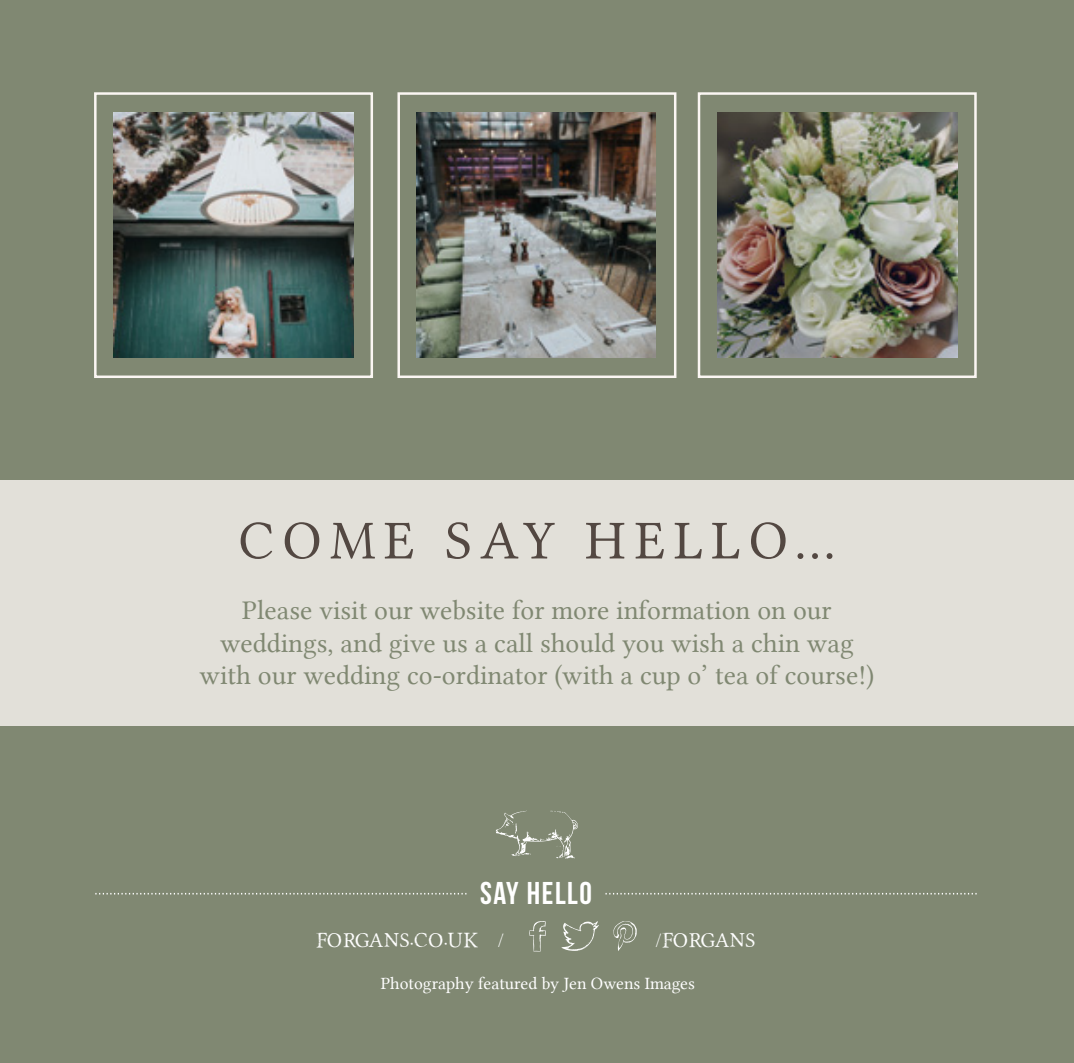
<style>
.page{position:relative;width:1074px;height:1063px;background:#808872}
.page>*{position:absolute;margin:0;border:0;box-sizing:border-box;transform-origin:0 0}
.t1{font:55px "Lin Libertine";letter-spacing:.155em;color:#534842}
.t2{font:700 31.5px "Bebas Neue";letter-spacing:.05em;color:#fff}
.t3{font:27.5px/32.5px "Lin Libertine";color:#808872;text-align:center}
.t4{font:17.5px "Lin Libertine";color:#fff}
.t5{font:15.75px "Portmanteau";color:#fff}
.t6{font:15.75px "Portmanteau";letter-spacing:-.045em;color:#fff}
</style>
<div class="page">
<div style="left:94px;top:92px;width:279px;height:286px;border:2px solid #fbf6f3"></div>
<div style="left:397px;top:92px;width:279px;height:286px;border:2px solid #fbf6f3"></div>
<div style="left:698px;top:92px;width:278px;height:286px;border:2px solid #fbf6f3"></div>
<img style="left:114px;top:112px;width:239px;height:246px">
<img style="left:416px;top:112px;width:240px;height:246px">
<img style="left:717px;top:112px;width:240px;height:246px">
<div style="left:0;top:480px;width:1074px;height:246px;background:#e2e0d9"></div>
<svg style="left:529px;top:921px;width:17px;height:31px"></svg>
<svg style="left:561px;top:921px;width:38px;height:30px"></svg>
<svg style="left:613px;top:921px;width:23px;height:30px"></svg>
<svg style="left:605px;top:893px;width:371px;height:2px"></svg>
<svg style="left:95px;top:893px;width:371px;height:2px"></svg>
<svg style="left:496px;top:811px;width:82px;height:48px"></svg>
<h1 class="t1" style="left:239px;top:509px;width:598px">COME SAY HELLO…</h1>
<p class="t3" style="left:199px;top:594px;width:676px">Please visit our website for more information on our weddings, and give us a call should you wish a chin wag with our wedding co-ordinator (with a cup o’ tea of course!)</p>
<p class="t2" style="left:480px;top:876px;width:113px">SAY HELLO</p>
<p class="t5" style="left:316px;top:928px;width:190px">FORGANS.CO.UK /</p>
<p class="t6" style="left:655px;top:928px;width:102px">/FORGANS</p>
<p class="t4" style="left:381px;top:973px;width:316px">Photography featured by Jen Owens Images</p>
</div>
